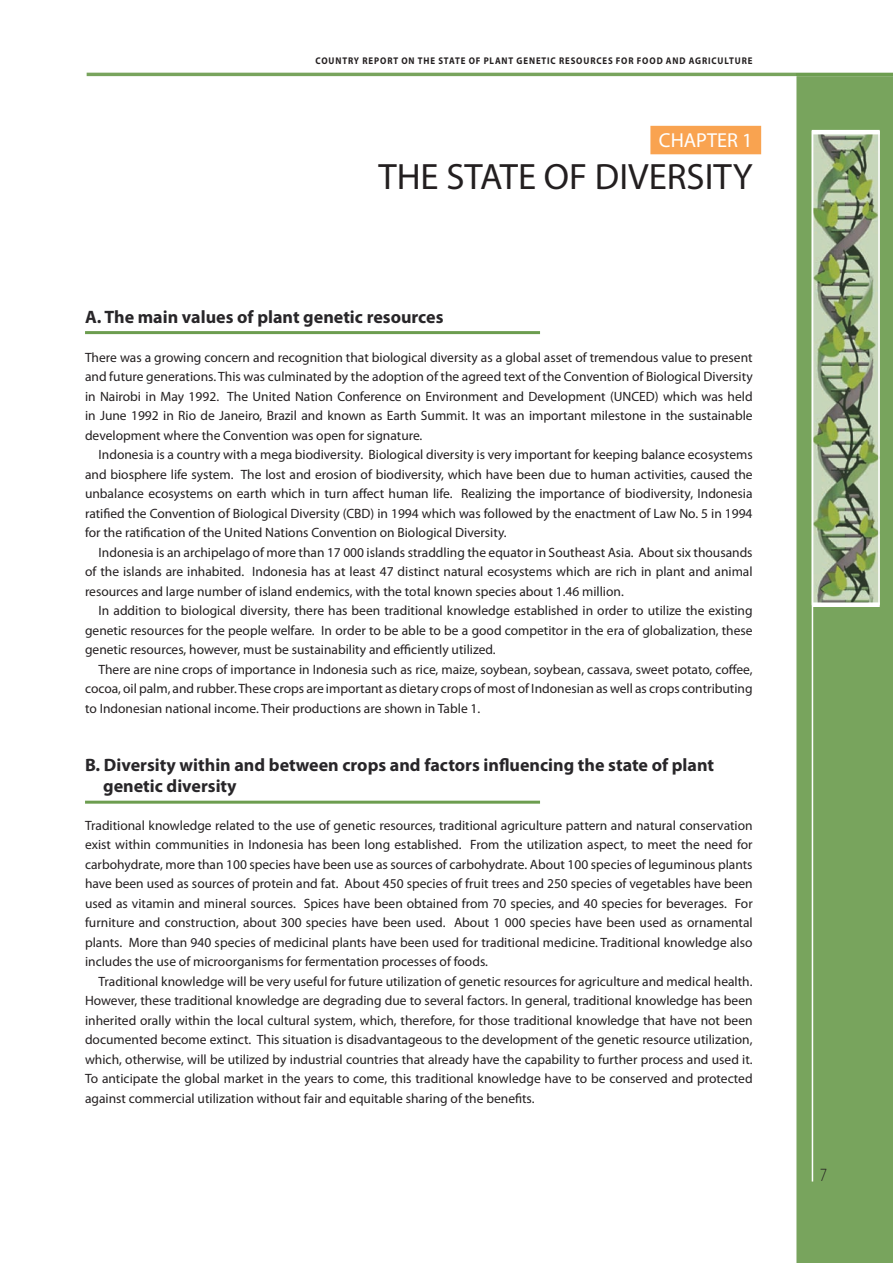
<style>
.page{position:relative;width:893px;height:1263px;background:#fff}
.page>*{position:absolute;margin:0;border:0;box-sizing:border-box;transform-origin:0 0}
.t1{font:36.75px "Myriad Pro";color:#231f20}
.t2{font:20.25px "Myriad Pro";color:#fff}
.t3{font:300 18.75px "Myriad Pro";color:#231f20;scale:.8 1}
.t4{font:700 18px/21px "Myriad Pro";color:#282629}
.t5{font:13.5px/19.5px "Myriad Pro";color:#231f20;text-align:justify}
.t6{font:700 9.75px "Myriad Pro";letter-spacing:.1em;color:#231f20;scale:.9 1}
</style>
<div class="page">
<div style="left:796px;top:76px;width:97px;height:1187px;background:#78a45d"></div>
<img style="left:814px;top:134px;width:64px;height:468px">
<div style="left:812px;top:131px;width:68px;height:474px;border:1px solid #fff"></div>
<div style="left:813px;top:602px;width:67px;height:5px;background:#fff"></div>
<hr style="left:813px;top:130px;width:67px;height:4px;background:#fff">
<hr style="left:87px;top:73px;width:806px;height:3px;background:#78a45d">
<hr style="left:796px;top:74px;width:97px;height:2px;background:#6d9e50">
<hr style="left:812px;top:130px;width:1px;height:1051px;background:#fff">
<div style="left:650px;top:126px;width:111px;height:28px;background:#f9a350"></div>
<hr style="left:85px;top:331px;width:455px;height:3px;background:#6c9d4f">
<hr style="left:85px;top:801px;width:455px;height:3px;background:#6c9d4f">
<p class="t6" style="left:315px;top:55px;width:487px">COUNTRY REPORT ON THE STATE OF PLANT GENETIC RESOURCES FOR FOOD AND AGRICULTURE</p>
<h2 class="t2" style="left:659px;top:128px;width:95px">CHAPTER 1</h2>
<h1 class="t1" style="left:378px;top:154px;width:376px">THE STATE OF DIVERSITY</h1>
<h3 class="t4" style="left:85px;top:305px;width:360px">A. The main values of plant genetic resources</h3>
<p class="t5" style="left:85px;top:347px;width:669px">There was a growing concern and recognition that biological diversity as a global asset of tremendous value to present and future generations. This was culminated by the adoption of the agreed text of the Convention of Biological Diversity in Nairobi in May 1992. The United Nation Conference on Environment and Development (UNCED) which was held in June 1992 in Rio de Janeiro, Brazil and known as Earth Summit. It was an important milestone in the sustainable development where the Convention was open for signature.</p>
<p class="t5" style="left:85px;top:445px;width:669px;text-indent:14px">Indonesia is a country with a mega biodiversity. Biological diversity is very important for keeping balance ecosystems and biosphere life system. The lost and erosion of biodiversity, which have been due to human activities, caused the unbalance ecosystems on earth which in turn affect human life. Realizing the importance of biodiversity, Indonesia ratified the Convention of Biological Diversity (CBD) in 1994 which was followed by the enactment of Law No. 5 in 1994 for the ratification of the United Nations Convention on Biological Diversity.</p>
<p class="t5" style="left:85px;top:542px;width:669px;text-indent:14px">Indonesia is an archipelago of more than 17 000 islands straddling the equator in Southeast Asia. About six thousands of the islands are inhabited. Indonesia has at least 47 distinct natural ecosystems which are rich in plant and animal resources and large number of island endemics, with the total known species about 1.46 million.</p>
<p class="t5" style="left:85px;top:600px;width:669px;text-indent:14px">In addition to biological diversity, there has been traditional knowledge established in order to utilize the existing genetic resources for the people welfare. In order to be able to be a good competitor in the era of globalization, these genetic resources, however, must be sustainability and efficiently utilized.</p>
<p class="t5" style="left:85px;top:659px;width:669px;text-indent:14px">There are nine crops of importance in Indonesia such as rice, maize, soybean, soybean, cassava, sweet potato, coffee, cocoa, oil palm, and rubber. These crops are important as dietary crops of most of Indonesian as well as crops contributing to Indonesian national income. Their productions are shown in Table 1.</p>
<h3 class="t4" style="left:103px;top:754px;width:612px;text-indent:-18px">B. Diversity within and between crops and factors influencing the state of plant genetic diversity</h3>
<p class="t5" style="left:85px;top:815px;width:669px">Traditional knowledge related to the use of genetic resources, traditional agriculture pattern and natural conservation exist within communities in Indonesia has been long established. From the utilization aspect, to meet the need for carbohydrate, more than 100 species have been use as sources of carbohydrate. About 100 species of leguminous plants have been used as sources of protein and fat. About 450 species of fruit trees and 250 species of vegetables have been used as vitamin and mineral sources. Spices have been obtained from 70 species, and 40 species for beverages. For furniture and construction, about 300 species have been used. About 1 000 species have been used as ornamental plants. More than 940 species of medicinal plants have been used for traditional medicine. Traditional knowledge also includes the use of microorganisms for fermentation processes of foods.</p>
<p class="t5" style="left:85px;top:971px;width:669px;text-indent:14px">Traditional knowledge will be very useful for future utilization of genetic resources for agriculture and medical health.<br>However, these traditional knowledge are degrading due to several factors. In general, traditional knowledge has been inherited orally within the local cultural system, which, therefore, for those traditional knowledge that have not been documented become extinct. This situation is disadvantageous to the development of the genetic resource utilization, which, otherwise, will be utilized by industrial countries that already have the capability to further process and used it.<br>To anticipate the global market in the years to come, this traditional knowledge have to be conserved and protected against commercial utilization without fair and equitable sharing of the benefits.</p>
<h3 class="t3" style="left:820px;top:1163px;width:11px">7</h3>
</div>
